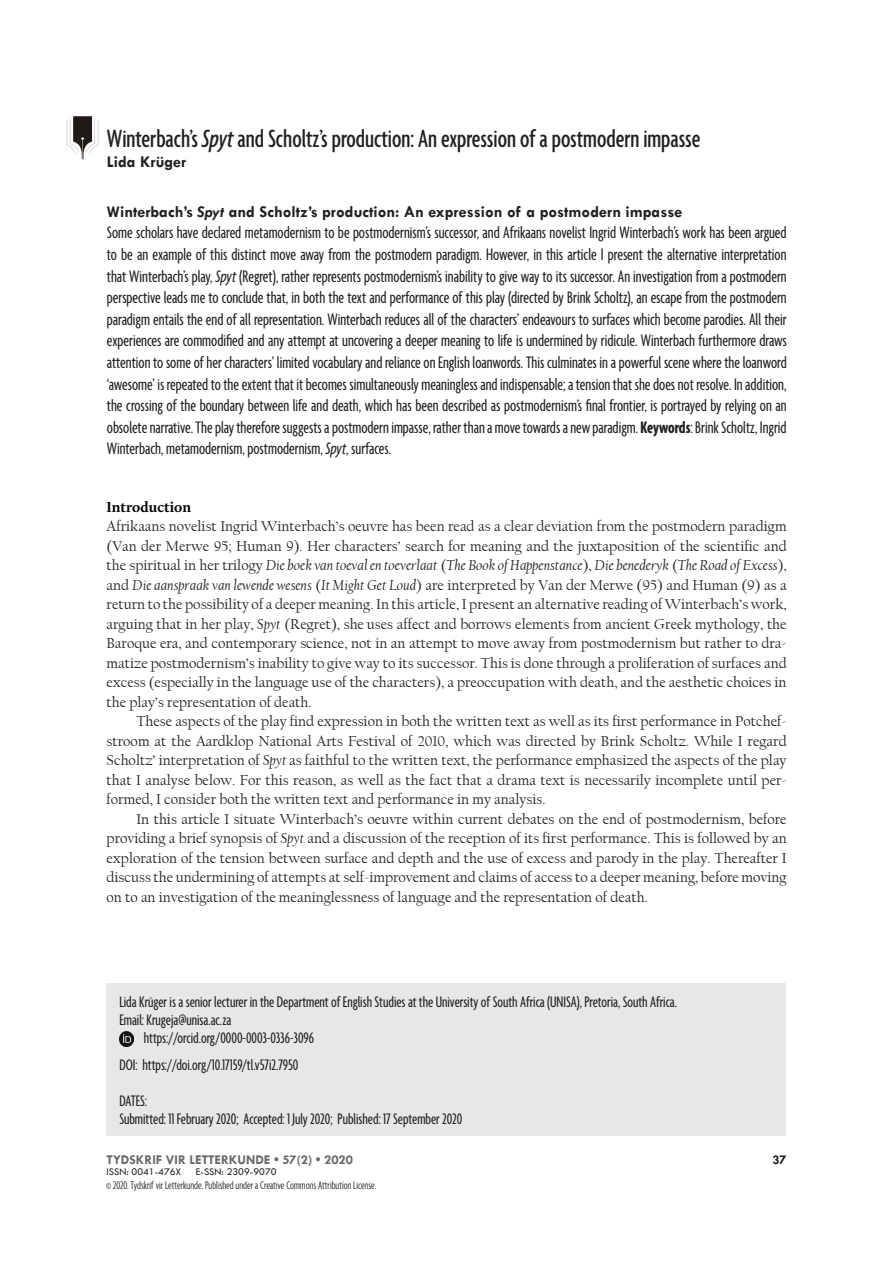
<style>
.page{position:relative;width:893px;height:1263px;background:#fff}
.page>*{position:absolute;margin:0;border:0;box-sizing:border-box;transform-origin:0 0}
.t1{font:500 extra-condensed 27px "Agenda";color:#231f20}
.Abstract{font:extra-condensed 18px/21.6px "Agenda";color:#231f20;text-align:justify}
.Bio{font:extra-condensed 16.5px "Agenda";color:#231f20}
.t2{font:700 16.5px "Tw Cen";color:#231f20}
.blok_paragraaf{font:15px/19.5px "Californian FB";color:#231f20;text-align:justify}
.Indent_parag{font:15px/19.5px "Californian FB";color:#231f20;text-align:justify}
.t3{font:700 15px "Calluna";color:#000}
.t4{font:700 13.5px "Tw Cen";color:#69696c}
.t5{font:700 13.5px "Tw Cen";color:#231f20}
.Bio-2{font:300 extra-condensed 12px "Agenda";color:#231f20}
.t6{font:10.5px "Tw Cen";color:#231f20}
.s1{font-family:"Agenda Medium Extra Cond";font-weight:400;font-style:italic;font-stretch:normal}
.s2{font-style:italic}
.s3{font-family:"Agenda Regular Extra Cond";font-style:italic;font-stretch:normal}
.s4{font-weight:700}
</style>
<div class="page">
<div style="left:107px;top:983px;width:679px;height:153px;background:#e6e7e9"></div>
<img style="left:66px;top:116px;width:33px;height:43px">
<img style="left:119px;top:1032px;width:15px;height:14px">
<p class="t1" style="left:107px;top:124px;width:595px">Winterbach’s <span class="s1">Spyt</span> and Scholtz’s production: An expression of a postmodern impasse</p>
<p class="t2" style="left:107px;top:152px;width:81px">Lida Krüger</p>
<p class="t2" style="left:107px;top:202px;width:577px">Winterbach’s <span class="s2">Spyt</span> and Scholtz’s production: An expression of a postmodern impasse</p>
<p class="Abstract" style="left:107px;top:223px;width:681px">Some scholars have declared metamodernism to be postmodernism’s successor, and Afrikaans novelist Ingrid Winterbach’s work has been argued to be an example of this distinct move away from the postmodern paradigm. However, in this article I present the alternative interpretation that Winterbach’s play, <span class="s3">Spyt</span> (Regret), rather represents postmodernism’s inability to give way to its successor. An investigation from a postmodern perspective leads me to conclude that, in both the text and performance of this play (directed by Brink Scholtz), an escape from the postmodern paradigm entails the end of all representation. Winterbach reduces all of the characters’ endeavours to surfaces which become parodies. All their experiences are commodified and any attempt at uncovering a deeper meaning to life is undermined by ridicule. Winterbach furthermore draws attention to some of her characters’ limited vocabulary and reliance on English loanwords. This culminates in a powerful scene where the loanword ‘awesome’ is repeated to the extent that it becomes simultaneously meaningless and indispensable; a tension that she does not resolve. In addition, the crossing of the boundary between life and death, which has been described as postmodernism’s final frontier, is portrayed by relying on an obsolete narrative. The play therefore suggests a postmodern impasse, rather than a move towards a new paradigm. <span class="s4">Keywords</span>: Brink Scholtz, Ingrid Winterbach, metamodernism, postmodernism, <span class="s3">Spyt</span>, surfaces.</p>
<p class="t3" style="left:107px;top:497px;width:86px">Introduction</p>
<p class="blok_paragraaf" style="left:107px;top:517px;width:682px">Afrikaans novelist Ingrid Winterbach’s oeuvre has been read as a clear deviation from the postmodern paradigm (Van der Merwe 95; Human 9). Her characters’ search for meaning and the juxtaposition of the scientific and the spiritual in her trilogy <span class="s2">Die boek van toeval en toeverlaat</span> (<span class="s2">The Book of Happenstance</span>), <span class="s2">Die benederyk</span> (<span class="s2">The Road of Excess</span>), and <span class="s2">Die aanspraak van lewende wesens</span> (<span class="s2">It Might Get Loud</span>) are interpreted by Van der Merwe (95) and Human (9) as a return to the possibility of a deeper meaning. In this article, I present an alternative reading of Winterbach’s work, arguing that in her play, <span class="s2">Spyt</span> (Regret), she uses affect and borrows elements from ancient Greek mythology, the Baroque era, and contemporary science, not in an attempt to move away from postmodernism but rather to dra&shy;matize postmodernism’s inability to give way to its successor. This is done through a proliferation of surfaces and excess (especially in the language use of the characters), a preoccupation with death, and the aesthetic choices in the play’s representation of death.</p>
<p class="Indent_parag" style="left:107px;top:712px;width:682px;text-indent:30px">These aspects of the play find expression in both the written text as well as its first performance in Potchef&shy;stroom at the Aardklop National Arts Festival of 2010, which was directed by Brink Scholtz. While I regard Scholtz’ interpretation of <span class="s2">Spyt</span> as faithful to the written text, the performance emphasized the aspects of the play that I analyse below. For this reason, as well as the fact that a drama text is necessarily incomplete until per&shy;formed, I consider both the written text and performance in my analysis.</p>
<p class="Indent_parag" style="left:107px;top:809px;width:682px;text-indent:30px">In this article I situate Winterbach’s oeuvre within current debates on the end of postmodernism, before providing a brief synopsis of <span class="s2">Spyt</span> and a discussion of the reception of its first performance. This is followed by an exploration of the tension between surface and depth and the use of excess and parody in the play. Thereafter I discuss the undermining of attempts at self-improvement and claims of access to a deeper meaning, before moving on to an investigation of the meaninglessness of language and the representation of death.</p>
<p class="Bio" style="left:119px;top:993px;width:559px">Lida Krüger is a senior lecturer in the Department of English Studies at the University of South Africa (UNISA), Pretoria, South Africa.</p>
<p class="Bio" style="left:119px;top:1011px;width:114px">Email: Krugeja@unisa.ac.za</p>
<p class="Bio" style="left:144px;top:1029px;width:172px">https://orcid.org/0000-0003-0336-3096</p>
<p class="Bio" style="left:119px;top:1055px;width:181px">DOI: https://doi.org/10.17159/tl.v57i2.7950</p>
<p class="Bio" style="left:119px;top:1091px;width:29px">DATES:</p>
<p class="Bio" style="left:119px;top:1109px;width:345px">Submitted: 11 February 2020; Accepted: 1 July 2020; Published: 17 September 2020</p>
<p class="t4" style="left:107px;top:1152px;width:248px">TYDSKRIF VIR LETTERKUNDE • 57(2) • 2020</p>
<p class="t6" style="left:107px;top:1166px;width:76px">ISSN: 0041-476X</p>
<p class="t6" style="left:196px;top:1166px;width:82px">E-SSN: 2309-9070</p>
<p class="Bio-2" style="left:106px;top:1179px;width:272px">© 2020. Tydskrif vir Letterkunde. Published under a Creative Commons Attribution License.</p>
<p class="t5" style="left:772px;top:1152px;width:16px">37</p>
</div>
